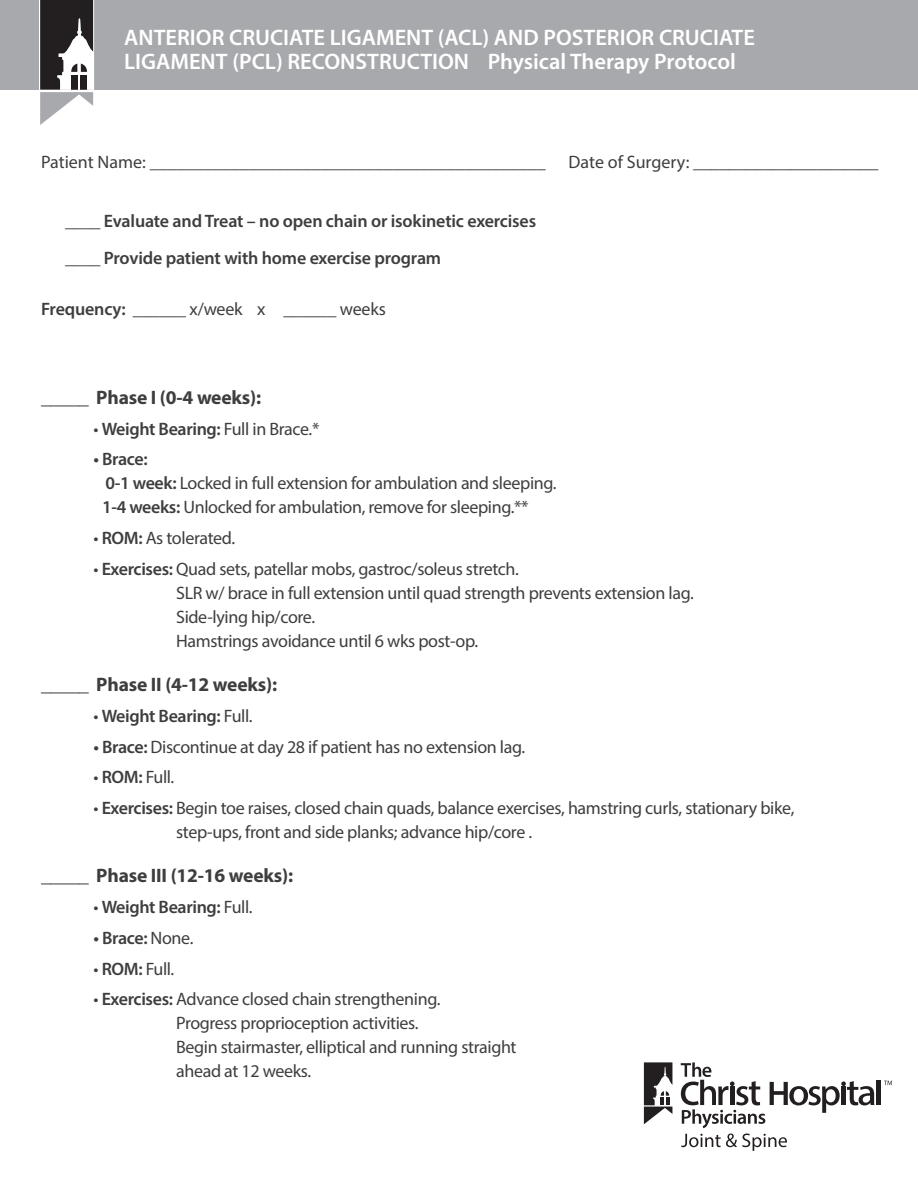
<style>
.page{position:relative;width:918px;height:1188px;background:#fff}
.page>*{position:absolute;margin:0;border:0;box-sizing:border-box;transform-origin:0 0}
.Body_copy{font:600 22.5px/24px "Myriad Pro";color:#fff}
.Body_copy-2{font:700 19.5px "Myriad Pro";letter-spacing:-.01em;color:#3e3e3f}
.Body_copy-3{font:18px/24px "Myriad Pro";letter-spacing:-.02em;color:#3e3e3f}
.Body_copy-4{font:600 18px "Myriad Pro";letter-spacing:-.01em;color:#3e3e3f}
.Body_copy-5{font:18px "Myriad Pro";color:#3e3e3f}
.s1{font-weight:600}
.s2{font-weight:400}
</style>
<div class="page">
<div style="left:0;top:0;width:918px;height:89px;background:#a8a9ad"></div>
<svg style="left:39px;top:0;width:55px;height:125px"></svg>
<svg style="left:884px;top:1081px;width:8px;height:4px"></svg>
<div style="left:876px;top:1081px;width:5px;height:24px;background:#231f20"></div>
<svg style="left:681px;top:1062px;width:193px;height:66px"></svg>
<svg style="left:644px;top:1062px;width:28px;height:62px"></svg>
<svg style="left:681px;top:1134px;width:106px;height:17px"></svg>
<p class="Body_copy" style="left:124px;top:25px;width:632px">ANTERIOR CRUCIATE LIGAMENT (ACL) AND POSTERIOR CRUCIATE<br>LIGAMENT (PCL) RECONSTRUCTION Physical Therapy Protocol</p>
<p class="Body_copy-5" style="left:41px;top:150px;width:506px">Patient Name: ____________________________________________</p>
<p class="Body_copy-5" style="left:569px;top:150px;width:312px">Date of Surgery: _____________________</p>
<p class="Body_copy-4" style="left:65px;top:209px;width:473px">____ Evaluate and Treat – no open chain or isokinetic exercises</p>
<p class="Body_copy-4" style="left:65px;top:247px;width:378px">____ Provide patient with home exercise program</p>
<p class="Body_copy-3" style="left:41px;top:297px;width:346px"><span class="s1">Frequency:</span> ______ x/week x ______ weeks</p>
<p class="Body_copy-2" style="left:41px;top:385px;width:222px">_____ Phase I (0-4 weeks):</p>
<p class="Body_copy-3" style="left:94px;top:416px;width:227px">• <span class="s1">Weight Bearing:</span> Full in Brace.*</p>
<p class="Body_copy-3" style="left:102px;top:447px;width:456px;text-indent:-9px"><span class="s1">• Brace:<br>0-1 week:</span> Locked in full extension for ambulation and sleeping.<br><span class="s1">1-4 weeks:</span> Unlocked for ambulation, remove for sleeping.**</p>
<p class="Body_copy-3" style="left:94px;top:526px;width:143px">• <span class="s1">ROM:</span> As tolerated.</p>
<p class="Body_copy-3" style="left:176px;top:556px;width:519px;text-indent:-83px">• <span class="s1">Exercises:</span> Quad sets, patellar mobs, gastroc/soleus stretch.<br>SLR w/ brace in full extension until quad strength prevents extension lag.<br>Side-lying hip/core.<br>Hamstrings avoidance until 6 wks post-op.</p>
<p class="Body_copy-2" style="left:41px;top:672px;width:238px">_____ Phase II (4-12 weeks):</p>
<p class="Body_copy-4" style="left:94px;top:704px;width:161px"><span class="s2">•</span> Weight Bearing: <span class="s2">Full.</span></p>
<p class="Body_copy-3" style="left:94px;top:734px;width:433px"><span class="s1">• Brace:</span> Discontinue at day 28 if patient has no extension lag.</p>
<p class="Body_copy-3" style="left:94px;top:765px;width:82px">• <span class="s1">ROM:</span> Full.</p>
<p class="Body_copy-3" style="left:176px;top:796px;width:620px;text-indent:-83px">• <span class="s1">Exercises:</span> Begin toe raises, closed chain quads, balance exercises, hamstring curls, stationary bike, step-ups, front and side planks; advance hip/core .</p>
<p class="Body_copy-2" style="left:41px;top:863px;width:254px">_____ Phase III (12-16 weeks):</p>
<p class="Body_copy-4" style="left:94px;top:896px;width:161px"><span class="s2">•</span> Weight Bearing: <span class="s2">Full.</span></p>
<p class="Body_copy-4" style="left:94px;top:926px;width:101px">• Brace: <span class="s2">None.</span></p>
<p class="Body_copy-3" style="left:94px;top:956px;width:82px">• <span class="s1">ROM:</span> Full.</p>
<p class="Body_copy-3" style="left:176px;top:987px;width:342px;text-indent:-83px">• <span class="s1">Exercises:</span> Advance closed chain strengthening.<br>Progress proprioception activities.<br>Begin stairmaster, elliptical and running straight ahead at 12 weeks.</p>
</div>
